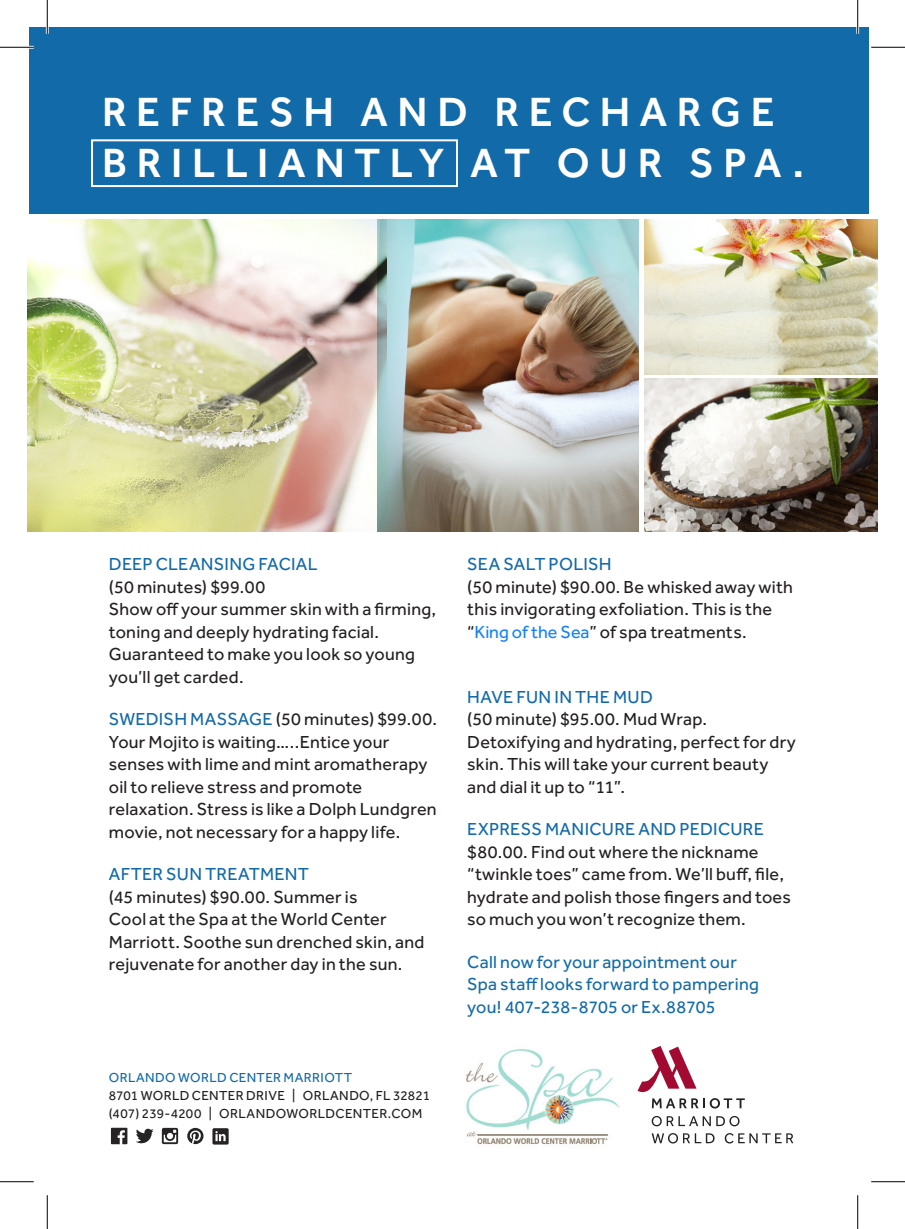
<style>
.page{position:relative;width:905px;height:1229px;background:#fff}
.page>*{position:absolute;margin:0;border:0;box-sizing:border-box;transform-origin:0 0}
.Headline_32pt{font:500 42.3px "Effra";letter-spacing:.225em;color:#fff}
.body_copy_10pt{font:18px/22.5px "Effra";letter-spacing:.015em;color:#231f20}
.body_copy_10pt-2{font:18px/22.5px "Effra";letter-spacing:.015em;color:#126aa8}
.Property_Info_9pt{font:13.5px "Effra";letter-spacing:.025em;color:#231f20}
.Property_Info_9pt-2{font:13.5px "Effra";letter-spacing:.03em;color:#126aa8}
.s1{color:#126aa8}
.s2{color:#1481f9}
</style>
<div class="page">
<div style="left:29px;top:27px;width:840px;height:187px;background:#126aa8"></div>
<svg style="left:136px;top:1128px;width:18px;height:15px"></svg>
<svg style="left:187px;top:1127px;width:16px;height:17px"></svg>
<svg style="left:162px;top:1127px;width:16px;height:17px"></svg>
<svg style="left:111px;top:1127px;width:16px;height:17px"></svg>
<svg style="left:212px;top:1128px;width:17px;height:16px"></svg>
<svg style="left:637px;top:1046px;width:59px;height:46px"></svg>
<svg style="left:651px;top:1098px;width:93px;height:10px"></svg>
<svg style="left:651px;top:1116px;width:59px;height:10px"></svg>
<svg style="left:716px;top:1116px;width:23px;height:10px"></svg>
<svg style="left:651px;top:1133px;width:63px;height:10px"></svg>
<svg style="left:724px;top:1133px;width:69px;height:10px"></svg>
<img style="left:465px;top:1049px;width:155px;height:96px">
<img style="left:386px;top:219px;width:252px;height:312px">
<img style="left:644px;top:219px;width:234px;height:155px">
<img style="left:644px;top:378px;width:234px;height:153px">
<img style="left:27px;top:219px;width:359px;height:312px">
<div style="left:91px;top:139px;width:367px;height:48px;border:2px solid #fff"></div>
<hr style="left:0;top:46px;width:34px;height:3px;background:#fff">
<hr style="left:46px;top:0;width:3px;height:34px;background:#fff">
<hr style="left:856px;top:0;width:3px;height:34px;background:#fff">
<hr style="left:0;top:47px;width:34px;height:1px;background:#000">
<hr style="left:871px;top:47px;width:33px;height:1px;background:#000">
<hr style="left:0;top:1181px;width:34px;height:1px;background:#000">
<hr style="left:871px;top:1181px;width:33px;height:1px;background:#000">
<hr style="left:47px;top:0;width:1px;height:34px;background:#000">
<hr style="left:47px;top:1195px;width:1px;height:33px;background:#000">
<hr style="left:857px;top:0;width:1px;height:34px;background:#000">
<hr style="left:857px;top:1195px;width:1px;height:33px;background:#000">
<p class="Headline_32pt" style="left:102px;top:86px;width:674px">REFRESH AND RECHARGE</p>
<p class="Headline_32pt" style="left:102px;top:137px;width:703px">BRILLIANTLY AT OUR SPA.</p>
<p class="body_copy_10pt" style="left:109px;top:552px;width:329px"><span class="s1">DEEP CLEANSING FACIAL<br></span>(50 minutes) $99.00<br>Show off your summer skin with a firming, toning and deeply hydrating facial.<br>Guaranteed to make you look so young you’ll get carded.</p>
<p class="body_copy_10pt" style="left:109px;top:707px;width:330px"><span class="s1">SWEDISH MASSAGE</span> (50 minutes) $99.00.<br>Your Mojito is waiting…..Entice your senses with lime and mint aromatherapy oil to relieve stress and promote relaxation. Stress is like a Dolph Lundgren movie, not necessary for a happy life.</p>
<p class="body_copy_10pt" style="left:109px;top:862px;width:317px"><span class="s1">AFTER SUN TREATMENT<br></span>(45 minutes) $90.00. Summer is<br>Cool at the Spa at the World Center<br>Marriott. Soothe sun drenched skin, and rejuvenate for another day in the sun.</p>
<p class="Property_Info_9pt-2" style="left:109px;top:1069px;width:245px">ORLANDO WORLD CENTER MARRIOTT</p>
<p class="Property_Info_9pt" style="left:109px;top:1087px;width:323px">8701 WORLD CENTER DRIVE | ORLANDO, FL 32821</p>
<p class="Property_Info_9pt" style="left:109px;top:1105px;width:315px">(407) 239-4200 | ORLANDOWORLDCENTER.COM</p>
<p class="body_copy_10pt" style="left:467px;top:552px;width:327px"><span class="s1">SEA SALT POLISH<br></span>(50 minute) $90.00. Be whisked away with this invigorating exfoliation. This is the “<span class="s2">King of the Sea</span>” of spa treatments.</p>
<p class="body_copy_10pt" style="left:467px;top:685px;width:330px"><span class="s1">HAVE FUN IN THE MUD<br></span>(50 minute) $95.00. Mud Wrap.<br>Detoxifying and hydrating, perfect for dry skin. This will take your current beauty and dial it up to “11”.</p>
<p class="body_copy_10pt" style="left:467px;top:817px;width:325px"><span class="s1">EXPRESS MANICURE AND PEDICURE </span>$80.00. Find out where the nickname “twinkle toes” came from. We’ll buff, file, hydrate and polish those fingers and toes so much you won’t recognize them.</p>
<p class="body_copy_10pt-2" style="left:467px;top:950px;width:293px">Call now for your appointment our<br>Spa staff looks forward to pampering you! 407-238-8705 or Ex.88705</p>
</div>
